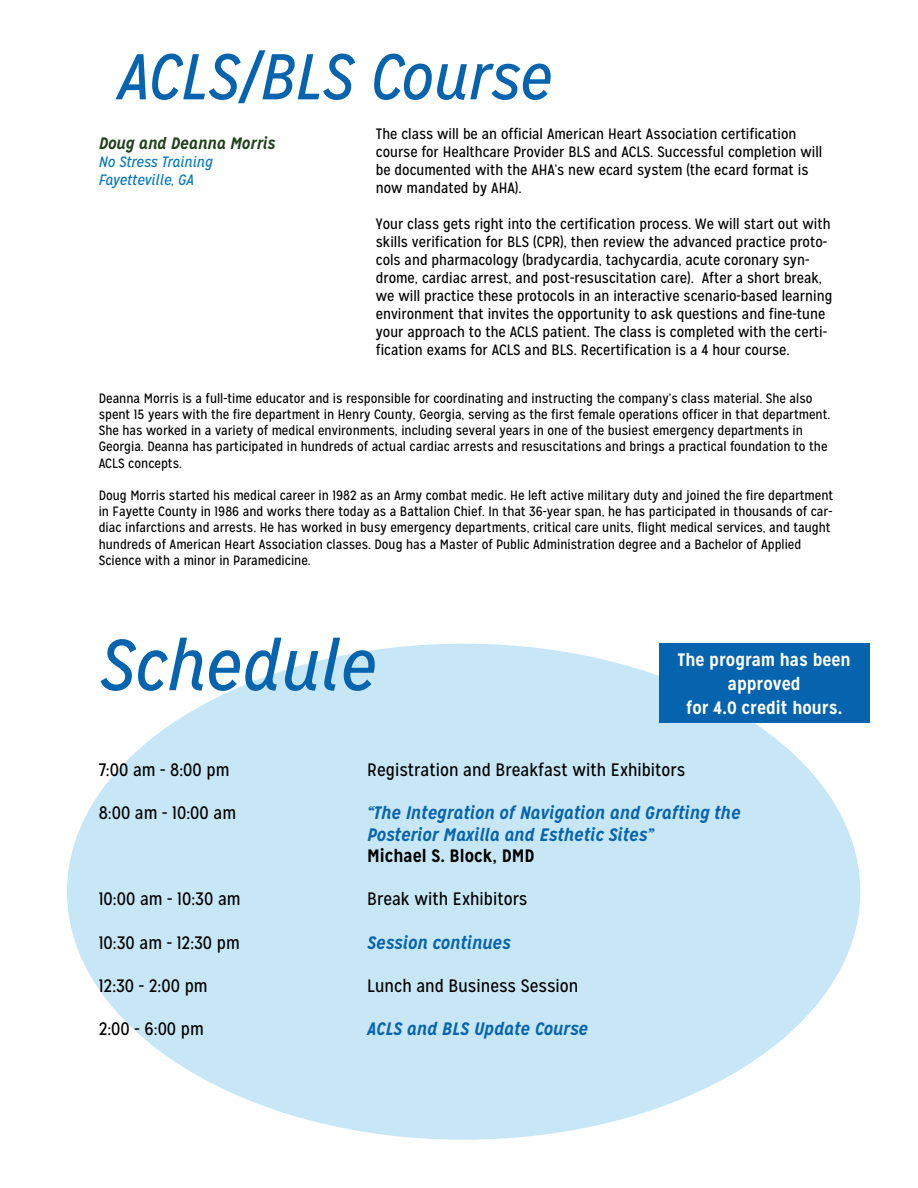
<style>
.page{position:relative;width:918px;height:1188px;background:#fff}
.page>*{position:absolute;margin:0;border:0;box-sizing:border-box;transform-origin:0 0}
.t1{font:italic 72px "Mission Gothic";color:#0664ae}
.t2{font:italic 64.5px "Mission Gothic";color:#0664ae}
.t3{font:18px "Mission Gothic";color:#000}
.t4{font:italic 700 18px/21.6px "Mission Gothic";color:#0664ae}
.t5{font:700 18px/24px "Mission Gothic";color:#fff;text-align:center}
.t6{font:700 18px "Mission Gothic";color:#000}
.t7{font:italic 700 16.5px "Mission Gothic";color:#22401e}
.t8{font:15px/18px "Mission Gothic";color:#000}
.t9{font:italic 15px/18px "Mission Gothic";color:#0077be}
.t10{font:13.5px/16.2px "Mission Gothic";color:#000}
</style>
<div class="page">
<div style="left:67px;top:644px;width:793px;height:496px;background:#c7e7f6;border-radius:50%"></div>
<div style="left:659px;top:644px;width:211px;height:79px;background:#0664ae"></div>
<h2 class="t2" style="left:117px;top:38px;width:436px">ACLS/BLS Course</h2>
<p class="t8" style="left:376px;top:125px;width:448px">The class will be an official American Heart Association certification course for Healthcare Provider BLS and ACLS. Successful completion will be documented with the AHA’s new ecard system (the ecard format is now mandated by AHA).</p>
<p class="t8" style="left:376px;top:215px;width:458px">Your class gets right into the certification process. We will start out with skills verification for BLS (CPR), then review the advanced practice proto&shy;cols and pharmacology (bradycardia, tachycardia, acute coronary syn&shy;drome, cardiac arrest, and post-resuscitation care). After a short break, we will practice these protocols in an interactive scenario-based learning environment that invites the opportunity to ask questions and fine-tune your approach to the ACLS patient. The class is completed with the certi&shy;fication exams for ACLS and BLS. Recertification is a 4 hour course.</p>
<p class="t10" style="left:99px;top:390px;width:733px">Deanna Morris is a full-time educator and is responsible for coordinating and instructing the company’s class material. She also spent 15 years with the fire department in Henry County, Georgia, serving as the first female operations officer in that department.<br>She has worked in a variety of medical environments, including several years in one of the busiest emergency departments in Georgia. Deanna has participated in hundreds of actual cardiac arrests and resuscitations and brings a practical foundation to the ACLS concepts.</p>
<p class="t10" style="left:99px;top:487px;width:736px">Doug Morris started his medical career in 1982 as an Army combat medic. He left active military duty and joined the fire department in Fayette County in 1986 and works there today as a Battalion Chief. In that 36-year span, he has participated in thousands of car&shy;diac infarctions and arrests. He has worked in busy emergency departments, critical care units, flight medical services, and taught hundreds of American Heart Association classes. Doug has a Master of Public Administration degree and a Bachelor of Applied Science with a minor in Paramedicine.</p>
<p class="t7" style="left:99px;top:133px;width:178px">Doug and Deanna Morris</p>
<p class="t9" style="left:99px;top:153px;width:115px">No Stress Training<br>Fayetteville, GA</p>
<h1 class="t1" style="left:99px;top:622px;width:279px">Schedule</h1>
<h3 class="t5" style="left:678px;top:648px;width:175px">The program has been approved<br>for 4.0 credit hours.</h3>
<h3 class="t3" style="left:99px;top:759px;width:132px">7:00 am - 8:00 pm</h3>
<h3 class="t3" style="left:367px;top:759px;width:320px">Registration and Breakfast with Exhibitors</h3>
<h3 class="t3" style="left:99px;top:802px;width:139px">8:00 am - 10:00 am</h3>
<h3 class="t4" style="left:367px;top:802px;width:375px">“The Integration of Navigation and Grafting the<br>Posterior Maxilla and Esthetic Sites”</h3>
<h3 class="t6" style="left:367px;top:845px;width:169px">Michael S. Block, DMD</h3>
<h3 class="t3" style="left:99px;top:888px;width:143px">10:00 am - 10:30 am</h3>
<h3 class="t3" style="left:367px;top:888px;width:162px">Break with Exhibitors</h3>
<h3 class="t3" style="left:99px;top:931px;width:143px">10:30 am - 12:30 pm</h3>
<h3 class="t4" style="left:367px;top:931px;width:145px">Session continues</h3>
<h3 class="t3" style="left:99px;top:975px;width:110px">12:30 - 2:00 pm</h3>
<h3 class="t3" style="left:367px;top:975px;width:213px">Lunch and Business Session</h3>
<h3 class="t3" style="left:99px;top:1018px;width:107px">2:00 - 6:00 pm</h3>
<h3 class="t4" style="left:367px;top:1018px;width:222px">ACLS and BLS Update Course</h3>
</div>
